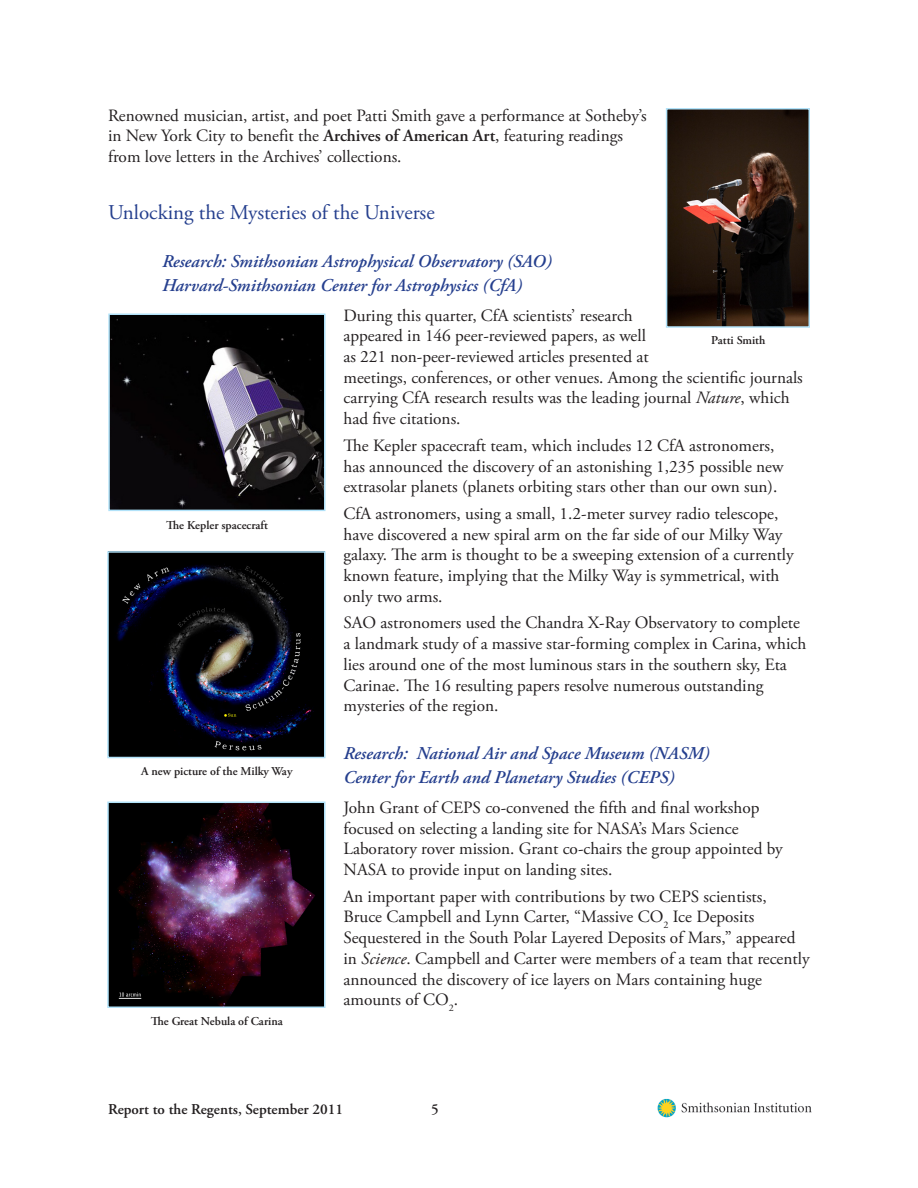
<style>
.page{position:relative;width:918px;height:1188px;background:#fff}
.page>*{position:absolute;margin:0;border:0;box-sizing:border-box;transform-origin:0 0}
.Head_2{font:21px "Adobe Garamond Pro";color:#253f8e}
.head_3{font:italic 600 18px/24px "Adobe Garamond Pro";color:#253f8e}
.Body_Text{font:17.25px/20.7px "Adobe Garamond Pro";color:#231f20}
.t1{font:600 15px "Adobe Garamond Pro";color:#231f20}
.title_sub{font:600 12px "Adobe Garamond Pro";color:#231f20}
.s1{font-weight:600}
.s2{font-style:italic}
</style>
<div class="page">
<img style="left:669px;top:111px;width:138px;height:214px">
<div style="left:666px;top:108px;width:144px;height:220px;border:2px solid #b1e2f9"></div>
<img style="left:111px;top:317px;width:212px;height:191px">
<div style="left:108px;top:314px;width:218px;height:197px;border:2px solid #b1e2f9"></div>
<img style="left:110px;top:805px;width:213px;height:200px">
<div style="left:107px;top:802px;width:219px;height:206px;border:2px solid #b1e2f9"></div>
<img style="left:110px;top:554px;width:213px;height:201px">
<div style="left:107px;top:551px;width:219px;height:207px;border:2px solid #b1e2f9"></div>
<img style="left:657px;top:1098px;width:155px;height:20px">
<p class="Body_Text" style="left:108px;top:105px;width:540px">Renowned musician, artist, and poet Patti Smith gave a performance at Sotheby’s in New York City to benefit the <span class="s1">Archives of American Art</span>, featuring readings from love letters in the Archives’ collections.</p>
<p class="Head_2" style="left:108px;top:200px;width:328px">Unlocking the Mysteries of the Universe</p>
<p class="head_3" style="left:162px;top:250px;width:391px">Research: Smithsonian Astrophysical Observatory (SAO)<br>Harvard-Smithsonian Center for Astrophysics (CfA)</p>
<p class="Body_Text" style="left:344px;top:305px;width:461px">During this quarter, CfA scientists’ research<br>appeared in 146 peer-reviewed papers, as well<br>as 221 non-peer-reviewed articles presented at<br>meetings, conferences, or other venues. Among the scientific journals carrying CfA research results was the leading journal <span class="s2">Nature</span>, which had five citations.</p>
<p class="Body_Text" style="left:344px;top:436px;width:442px">The Kepler spacecraft team, which includes 12 CfA astronomers, has announced the discovery of an astonishing 1,235 possible new extrasolar planets (planets orbiting stars other than our own sun).</p>
<p class="Body_Text" style="left:344px;top:504px;width:452px">CfA astronomers, using a small, 1.2-meter survey radio telescope, have discovered a new spiral arm on the far side of our Milky Way galaxy. The arm is thought to be a sweeping extension of a currently known feature, implying that the Milky Way is symmetrical, with only two arms.</p>
<p class="Body_Text" style="left:344px;top:613px;width:464px">SAO astronomers used the Chandra X-Ray Observatory to complete a landmark study of a massive star-forming complex in Carina, which lies around one of the most luminous stars in the southern sky, Eta Carinae. The 16 resulting papers resolve numerous outstanding mysteries of the region.</p>
<p class="head_3" style="left:344px;top:742px;width:367px">Research: National Air and Space Museum (NASM)<br>Center for Earth and Planetary Studies (CEPS)</p>
<p class="Body_Text" style="left:344px;top:798px;width:441px">John Grant of CEPS co-convened the fifth and final workshop focused on selecting a landing site for NASA’s Mars Science Laboratory rover mission. Grant co-chairs the group appointed by NASA to provide input on landing sites.</p>
<p class="Body_Text" style="left:344px;top:887px;width:468px">An important paper with contributions by two CEPS scientists, Bruce Campbell and Lynn Carter, “Massive CO<sub>2</sub> Ice Deposits Sequestered in the South Polar Layered Deposits of Mars,” appeared in <span class="s2">Science</span>. Campbell and Carter were members of a team that recently announced the discovery of ice layers on Mars containing huge amounts of CO<sub>2</sub>.</p>
<p class="title_sub" style="left:711px;top:333px;width:56px">Patti Smith</p>
<p class="title_sub" style="left:166px;top:518px;width:103px">The Kepler spacecraft</p>
<p class="title_sub" style="left:141px;top:764px;width:153px">A new picture of the Milky Way</p>
<p class="title_sub" style="left:151px;top:1014px;width:134px">The Great Nebula of Carina</p>
<p class="t1" style="left:108px;top:1100px;width:236px">Report to the Regents, September 2011</p>
</div>
